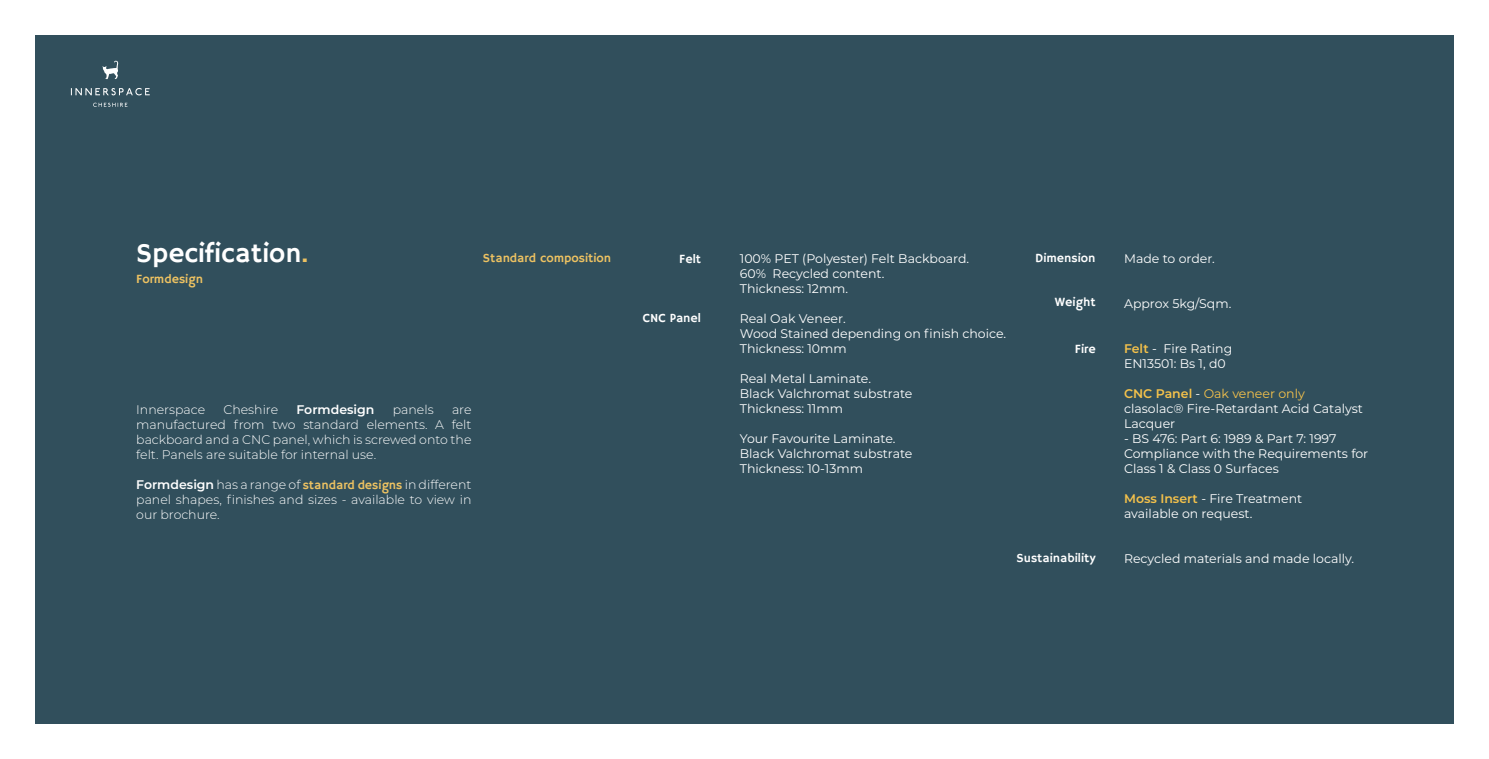
<style>
.page{position:relative;width:1489px;height:759px;background:#fff}
.page>*{position:absolute;margin:0;border:0;box-sizing:border-box;transform-origin:0 0}
.t1{font:27.5px "Hammersmith One";color:#fff}
.t2{font:12.5px/15px "Montserrat";color:#fff}
.t3{font:300 12.5px/15px "Montserrat";color:#fff;text-align:justify}
.t4{font:12.5px "Hammersmith One";color:#fff}
.t5{font:12.5px "Hammersmith One";color:#edc262}
.t6{font:12.5px "Montserrat";color:#f5c24b}
.t7{font:600 12.5px "Montserrat";color:#fff}
.s1{color:#edc262}
.s2{font-weight:600}
.s3{font-family:"Hammersmith One";font-weight:400;color:#edc262}
.s4{font-weight:600;color:#f5c24b}
.s5{color:#fff}
</style>
<div class="page">
<div style="left:35px;top:35px;width:1418px;height:688px;background:#314f5c"></div>
<svg style="left:71px;top:88px;width:79px;height:7px"></svg>
<svg style="left:93px;top:103px;width:34px;height:4px"></svg>
<svg style="left:102px;top:61px;width:16px;height:18px"></svg>
<p class="t1" style="left:136px;top:237px;width:174px">Specification<span class="s1">.</span></p>
<p class="t5" style="left:136px;top:272px;width:68px">Formdesign</p>
<p class="t3" style="left:136px;top:402px;width:70px">Innerspace</p>
<p class="t3" style="left:223px;top:402px;width:56px">Cheshire</p>
<p class="t7" style="left:296px;top:401px;width:79px">Formdesign</p>
<p class="t3" style="left:393px;top:402px;width:42px">panels</p>
<p class="t3" style="left:136px;top:402px;width:337px;text-indent:316px">are manufactured from two standard elements. A felt backboard and a CNC panel, which is screwed onto the felt. Panels are suitable for internal use.</p>
<p class="t3" style="left:136px;top:477px;width:337px"><span class="s2">Formdesign</span> has a range of <span class="s3">standard designs</span> in different panel shapes, finishes and sizes - available to view in our brochure.</p>
<p class="t5" style="left:483px;top:250px;width:130px">Standard composition</p>
<p class="t2" style="left:739px;top:250px;width:231px">100% PET (Polyester) Felt Backboard.</p>
<p class="t2" style="left:739px;top:265px;width:146px">60% Recycled content.</p>
<p class="t2" style="left:739px;top:280px;width:110px">Thickness: 12mm.</p>
<p class="t2" style="left:739px;top:310px;width:107px">Real Oak Veneer.</p>
<p class="t2" style="left:739px;top:325px;width:268px">Wood Stained depending on finish choice.</p>
<p class="t2" style="left:739px;top:340px;width:108px">Thickness: 10mm</p>
<p class="t2" style="left:739px;top:370px;width:133px">Real Metal Laminate.</p>
<p class="t2" style="left:739px;top:385px;width:174px">Black Valchromat substrate</p>
<p class="t2" style="left:739px;top:400px;width:105px">Thickness: 11mm</p>
<p class="t2" style="left:739px;top:430px;width:157px">Your Favourite Laminate.</p>
<p class="t2" style="left:739px;top:445px;width:174px">Black Valchromat substrate</p>
<p class="t2" style="left:739px;top:460px;width:125px">Thickness: 10-13mm</p>
<p class="t4" style="left:679px;top:251px;width:23px">Felt</p>
<p class="t4" style="left:642px;top:311px;width:60px">CNC Panel</p>
<p class="t4" style="left:1034px;top:251px;width:62px">Dimension</p>
<p class="t4" style="left:1054px;top:295px;width:42px">Weight</p>
<p class="t4" style="left:1074px;top:342px;width:22px">Fire</p>
<p class="t2" style="left:1123px;top:250px;width:92px">Made to order.</p>
<p class="t2" style="left:1123px;top:295px;width:109px">Approx 5kg/Sqm.</p>
<p class="t2" style="left:1123px;top:340px;width:110px"><span class="s4">Felt</span> - Fire Rating</p>
<p class="t2" style="left:1123px;top:355px;width:103px">EN13501: Bs 1, d0</p>
<p class="t6" style="left:1123px;top:384px;width:182px"><span class="s2">CNC Panel</span> <span class="s5">-</span> Oak veneer only</p>
<p class="t2" style="left:1123px;top:400px;width:240px">clasolac® Fire-Retardant Acid Catalyst<br>Lacquer</p>
<p class="t2" style="left:1123px;top:430px;width:246px">- BS 476: Part 6: 1989 &amp; Part 7: 1997<br>Compliance with the Requirements for<br>Class 1 &amp; Class 0 Surfaces</p>
<p class="t2" style="left:1123px;top:490px;width:180px"><span class="s4">Moss Insert</span> - Fire Treatment</p>
<p class="t2" style="left:1123px;top:505px;width:130px">available on request.</p>
<p class="t4" style="left:1016px;top:550px;width:81px">Sustainability</p>
<p class="t2" style="left:1123px;top:550px;width:232px">Recycled materials and made locally.</p>
</div>
